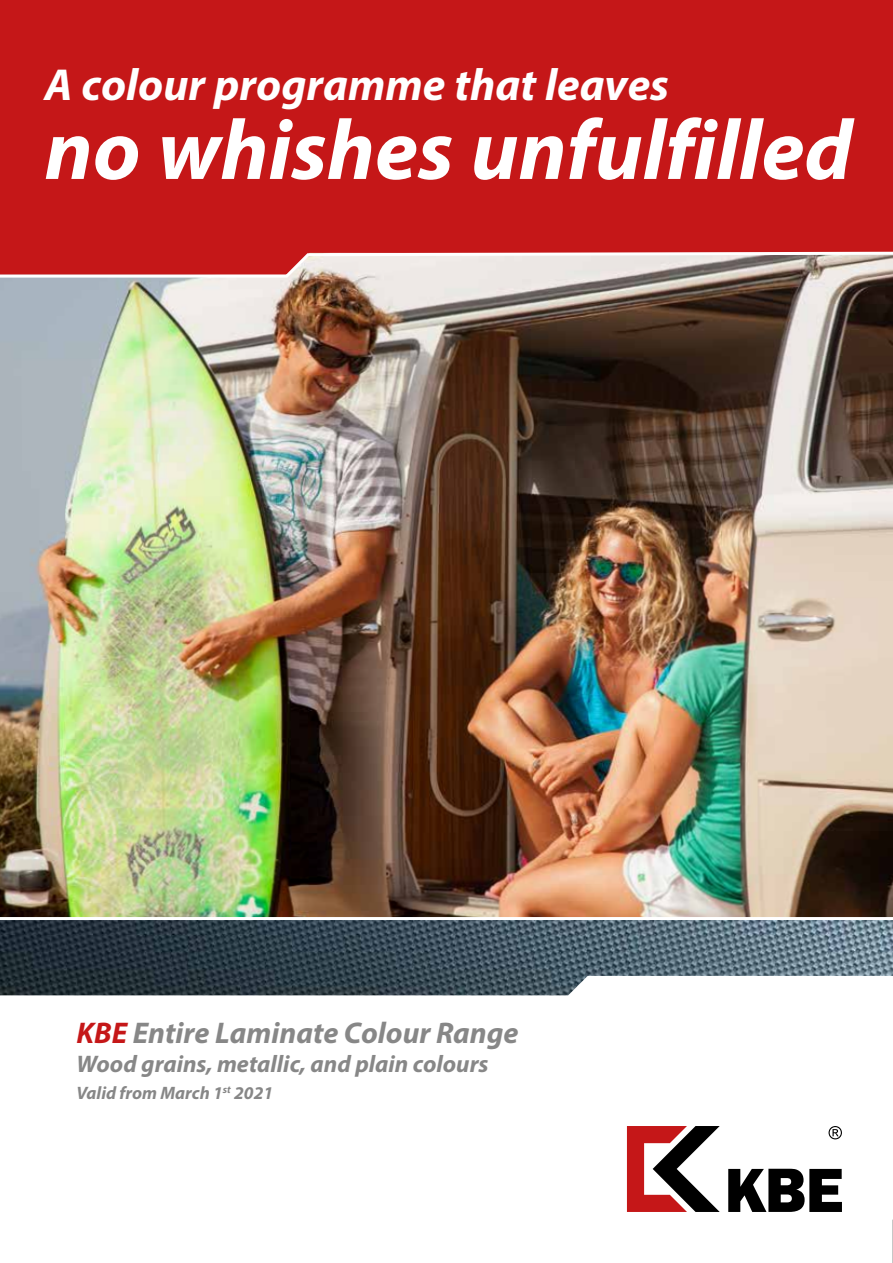
<style>
.page{position:relative;width:893px;height:1263px;background:#fff}
.page>*{position:absolute;margin:0;border:0;box-sizing:border-box;transform-origin:0 0}
.t1{font:italic 700 85.5px "Myriad Pro";color:#fff}
.t2{font:italic 700 45px "Myriad Pro";color:#fff}
.t3{font:italic 700 30px "Myriad Pro";color:#878787}
.t4{font:italic 700 24px "Myriad Pro";color:#878787}
.t5{font:italic 700 18px "Myriad Pro";color:#878787}
.s1{color:#c51718}
</style>
<div class="page">
<svg style="left:892px;top:1219px;width:1px;height:44px"></svg>
<img style="left:0;top:279px;width:893px;height:638px">
<img style="left:0;top:920px;width:893px;height:75px">
<div style="left:0;top:0;width:893px;height:250px;background:#c51718"></div>
<svg style="left:0;top:250px;width:893px;height:29px;background:#d29491"></svg>
<svg style="left:627px;top:1126px;width:93px;height:86px"></svg>
<svg style="left:728px;top:1169px;width:114px;height:43px"></svg>
<svg style="left:828px;top:1126px;width:14px;height:13px"></svg>
<h2 class="t2" style="left:45px;top:55px;width:626px">A colour programme that leaves</h2>
<h1 class="t1" style="left:45px;top:95px;width:809px">no whishes unfulfilled</h1>
<p class="t3" style="left:77px;top:1013px;width:443px"><span class="s1">KBE</span> Entire Laminate Colour Range</p>
<p class="t4" style="left:77px;top:1048px;width:414px">Wood grains, metallic, and plain colours</p>
<p class="t5" style="left:77px;top:1081px;width:198px">Valid from March 1<sup>st</sup> 2021</p>
</div>
